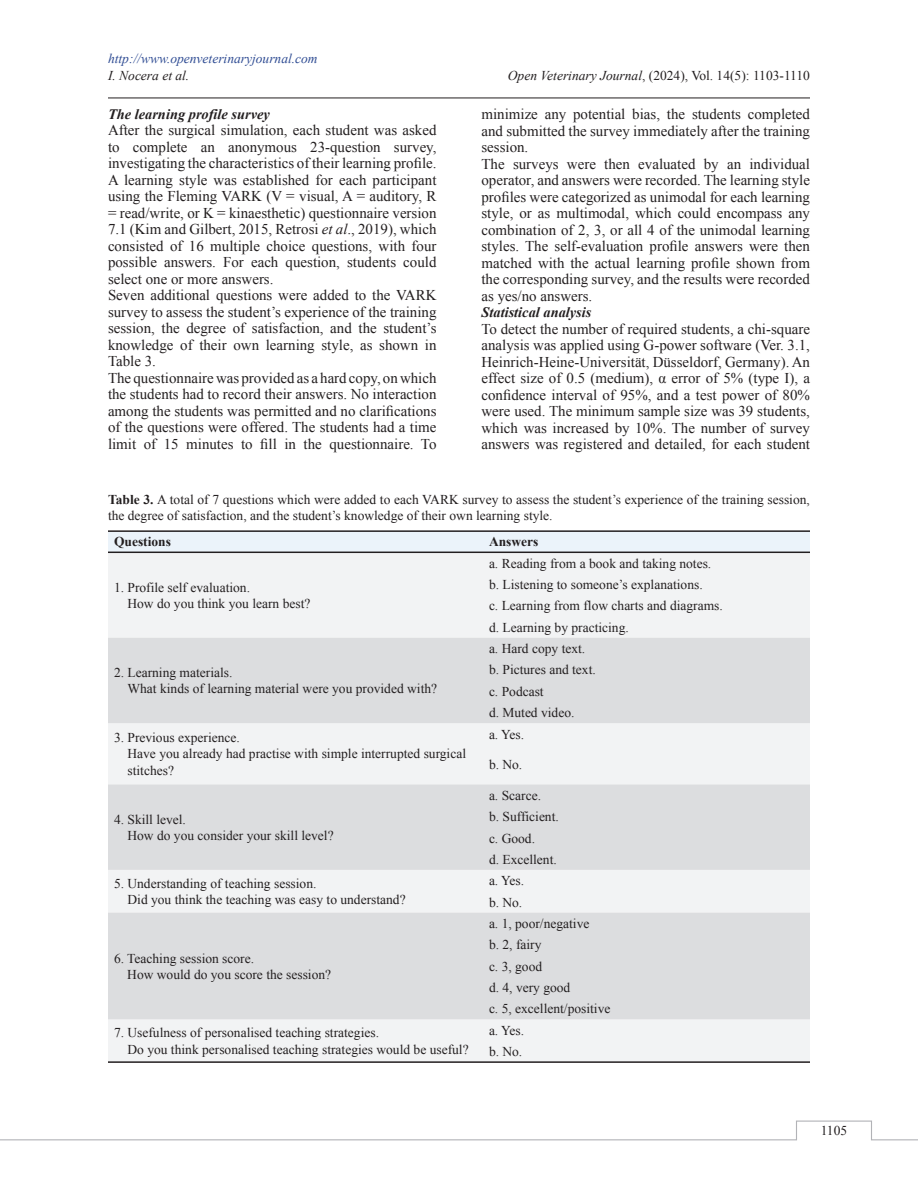
<style>
.page{position:relative;width:918px;height:1188px;background:#fff}
.page>*{position:absolute;margin:0;border:0;box-sizing:border-box;transform-origin:0 0}
.Para{font:15px/16.5px "Times New Roman";color:#231f20;text-align:justify}
.BHead{font:italic 700 14.4px "Times New Roman";color:#231f20}
.t1{font:13.5px/16.2px "Times New Roman";color:#231f20}
.t2{font:italic 13.5px "Times New Roman";color:#304d94}
.t3{font:700 13.5px "Times New Roman";color:#231f20}
.t4{font:italic 13.5px "Times New Roman";color:#231f20}
.s1{font-style:italic}
.s2{font-weight:700}
</style>
<div class="page">
<hr style="left:108px;top:98px;width:702px;height:1px;background:#231f20">
<svg style="left:0;top:1120px;width:918px;height:21px"></svg>
<div style="left:108px;top:532px;width:702px;height:20px;background:#ebf3fa"></div>
<div style="left:108px;top:553px;width:702px;height:508px;background:#f2f3f4"></div>
<svg style="left:108px;top:638px;width:702px;height:381px;fill:#dcdddf"></svg>
<hr style="left:108px;top:1061px;width:375px;height:2px;background:#231f20">
<hr style="left:483px;top:1061px;width:327px;height:2px;background:#231f20">
<hr style="left:108px;top:530px;width:375px;height:2px;background:#231f20">
<hr style="left:483px;top:530px;width:327px;height:2px;background:#231f20">
<hr style="left:108px;top:552px;width:375px;height:1px;background:#231f20">
<hr style="left:483px;top:552px;width:327px;height:1px;background:#231f20">
<p class="t2" style="left:108px;top:50px;width:211px">http://www.openveterinaryjournal.com</p>
<p class="t4" style="left:108px;top:66px;width:83px">I. Nocera et al.</p>
<p class="t1" style="left:508px;top:67px;width:304px"><span class="s1">Open Veterinary Journal</span>, (2024), Vol. 14(5): 1103-1110</p>
<p class="BHead" style="left:108px;top:104px;width:164px">The learning profile survey</p>
<p class="Para" style="left:108px;top:122px;width:330px">After the surgical simulation, each student was asked to complete an anonymous 23-question survey, investigating the characteristics of their learning profile.<br>A learning style was established for each participant using the Fleming VARK (V = visual, A = auditory, R = read/write, or K = kinaesthetic) questionnaire version 7.1 (Kim and Gilbert, 2015, Retrosi <span class="s1">et al</span>., 2019), which consisted of 16 multiple choice questions, with four possible answers. For each question, students could select one or more answers.</p>
<p class="Para" style="left:108px;top:287px;width:330px">Seven additional questions were added to the VARK survey to assess the student’s experience of the training session, the degree of satisfaction, and the student’s knowledge of their own learning style, as shown in Table 3.</p>
<p class="Para" style="left:108px;top:369px;width:330px">The questionnaire was provided as a hard copy, on which the students had to record their answers. No interaction among the students was permitted and no clarifications of the questions were offered. The students had a time limit of 15 minutes to fill in the questionnaire. To</p>
<p class="Para" style="left:482px;top:106px;width:330px">minimize any potential bias, the students completed and submitted the survey immediately after the training session.</p>
<p class="Para" style="left:482px;top:155px;width:330px">The surveys were then evaluated by an individual operator, and answers were recorded. The learning style profiles were categorized as unimodal for each learning style, or as multimodal, which could encompass any combination of 2, 3, or all 4 of the unimodal learning styles. The self-evaluation profile answers were then matched with the actual learning profile shown from the corresponding survey, and the results were recorded as yes/no answers.</p>
<p class="BHead" style="left:482px;top:302px;width:112px">Statistical analysis</p>
<p class="Para" style="left:482px;top:320px;width:330px">To detect the number of required students, a chi-square analysis was applied using G-power software (Ver. 3.1, Heinrich-Heine-Universität, Düsseldorf, Germany). An effect size of 0.5 (medium), α error of 5% (type I), a confidence interval of 95%, and a test power of 80% were used. The minimum sample size was 39 students, which was increased by 10%. The number of survey answers was registered and detailed, for each student</p>
<p class="t1" style="left:108px;top:491px;width:703px"><span class="s2">Table 3.</span> A total of 7 questions which were added to each VARK survey to assess the student’s experience of the training session, the degree of satisfaction, and the student’s knowledge of their own learning style.</p>
<p class="t3" style="left:114px;top:532px;width:59px">Questions</p>
<p class="t3" style="left:489px;top:532px;width:51px">Answers</p>
<p class="t1" style="left:128px;top:579px;width:184px;text-indent:-14px">1. Profile self evaluation.<br>How do you think you learn best?</p>
<p class="t1" style="left:489px;top:555px;width:224px">a. Reading from a book and taking notes.</p>
<p class="t1" style="left:489px;top:576px;width:215px">b. Listening to someone’s explanations.</p>
<p class="t1" style="left:489px;top:598px;width:235px">c. Learning from flow charts and diagrams.</p>
<p class="t1" style="left:489px;top:619px;width:141px">d. Learning by practicing.</p>
<p class="t1" style="left:128px;top:664px;width:311px;text-indent:-14px">2. Learning materials.<br>What kinds of learning material were you provided with?</p>
<p class="t1" style="left:489px;top:640px;width:98px">a. Hard copy text.</p>
<p class="t1" style="left:489px;top:662px;width:108px">b. Pictures and text.</p>
<p class="t1" style="left:489px;top:683px;width:56px">c. Podcast</p>
<p class="t1" style="left:489px;top:704px;width:87px">d. Muted video.</p>
<p class="t1" style="left:128px;top:729px;width:340px;text-indent:-14px">3. Previous experience.<br>Have you already had practise with simple interrupted surgical stitches?</p>
<p class="t1" style="left:489px;top:726px;width:37px">a. Yes.</p>
<p class="t1" style="left:489px;top:756px;width:35px">b. No.</p>
<p class="t1" style="left:128px;top:811px;width:208px;text-indent:-14px">4. Skill level.<br>How do you consider your skill level?</p>
<p class="t1" style="left:489px;top:787px;width:54px">a. Scarce.</p>
<p class="t1" style="left:489px;top:808px;width:71px">b. Sufficient.</p>
<p class="t1" style="left:489px;top:830px;width:48px">c. Good.</p>
<p class="t1" style="left:489px;top:851px;width:69px">d. Excellent.</p>
<p class="t1" style="left:128px;top:875px;width:280px;text-indent:-14px">5. Understanding of teaching session.<br>Did you think the teaching was easy to understand?</p>
<p class="t1" style="left:489px;top:872px;width:37px">a. Yes.</p>
<p class="t1" style="left:489px;top:894px;width:35px">b. No.</p>
<p class="t1" style="left:127px;top:950px;width:205px;text-indent:-13px">6. Teaching session score.<br>How would do you score the session?</p>
<p class="t1" style="left:489px;top:915px;width:102px">a. 1, poor/negative</p>
<p class="t1" style="left:489px;top:936px;width:54px">b. 2, fairy</p>
<p class="t1" style="left:489px;top:958px;width:55px">c. 3, good</p>
<p class="t1" style="left:489px;top:979px;width:83px">d. 4, very good</p>
<p class="t1" style="left:489px;top:1001px;width:123px">c. 5, excellent/positive</p>
<p class="t1" style="left:128px;top:1025px;width:343px;text-indent:-14px">7. Usefulness of personalised teaching strategies.<br>Do you think personalised teaching strategies would be useful?</p>
<p class="t1" style="left:489px;top:1022px;width:37px">a. Yes.</p>
<p class="t1" style="left:489px;top:1043px;width:35px">b. No.</p>
<p class="t1" style="left:821px;top:1122px;width:28px">1105</p>
</div>
